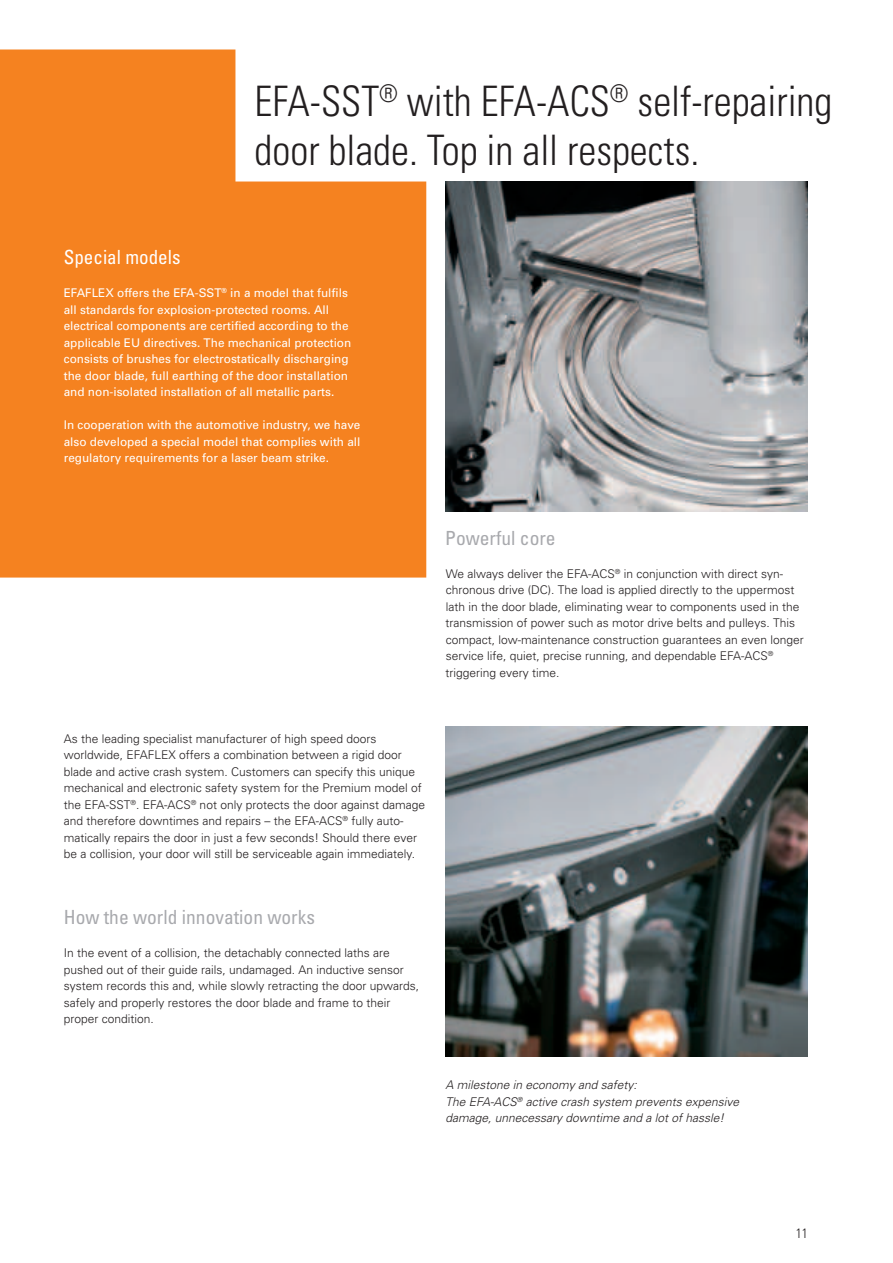
<style>
.page{position:relative;width:893px;height:1263px;background:#fff}
.page>*{position:absolute;margin:0;border:0;box-sizing:border-box;transform-origin:0 0}
.t1{font:300 condensed 42px/49.5px "Univers";color:#231f20;scale:.96 1}
.t2{font:condensed 19.5px "Univers";color:#a8a9ad}
.t3{font:condensed 19.5px "Univers";color:#fff}
.t4{font:300 condensed 13.5px "Univers";color:#231f20}
.t5{font:300 12px/16.5px "Univers";color:#231f20}
.t6{font:12px/16.5px "Univers";color:#fff}
.t7{font:italic 300 12px/16.5px "Univers";color:#231f20}
</style>
<div class="page">
<svg style="left:0;top:49px;width:426px;height:528px;background:#f69039"></svg>
<img style="left:445px;top:726px;width:363px;height:330px">
<img style="left:445px;top:182px;width:363px;height:329px">
<h1 class="t1" style="left:255px;top:79px;width:603px">EFA-SST<sup>®</sup> with EFA-ACS<sup>®</sup> self- repairing door blade. Top in all respects.</h1>
<h2 class="t3" style="left:64px;top:249px;width:118px">Special models</h2>
<p class="t6" style="left:64px;top:285px;width:289px">EFAFLEX offers the EFA-SST<sup>®</sup> in a model that fulfils all standards for explosion-protected rooms. All electrical components are certified according to the applicable EU directives. The mechanical protection consists of brushes for electrostatically discharging the door blade, full earthing of the door installation and non-isolated installation of all metallic parts.</p>
<p class="t6" style="left:64px;top:417px;width:298px;text-align:justify">In cooperation with the automotive industry, we have also developed a special model that complies with all regulatory requirements for a laser beam strike.</p>
<h2 class="t2" style="left:445px;top:530px;width:112px">Powerful core</h2>
<p class="t5" style="left:446px;top:566px;width:360px">We always deliver the EFA-ACS<sup>®</sup> in conjunction with direct syn&shy;chronous drive (DC). The load is applied directly to the uppermost lath in the door blade, eliminating wear to components used in the transmission of power such as motor drive belts and pulleys. This compact, low-maintenance construction guarantees an even longer service life, quiet, precise running, and dependable EFA-ACS<sup>® </sup>triggering every time.</p>
<p class="t5" style="left:64px;top:731px;width:363px">As the leading specialist manufacturer of high speed doors worldwide, EFAFLEX offers a combination between a rigid door blade and active crash system. Customers can specify this unique mechanical and electronic safety system for the Premium model of the EFA-SST<sup>®</sup>. EFA-ACS<sup>®</sup> not only protects the door against damage and therefore downtimes and repairs – the EFA-ACS<sup>®</sup> fully auto&shy;matically repairs the door in just a few seconds! Should there ever be a collision, your door will still be serviceable again immediately.</p>
<h2 class="t2" style="left:64px;top:909px;width:253px">How the world innovation works</h2>
<p class="t5" style="left:64px;top:946px;width:357px">In the event of a collision, the detachably connected laths are pushed out of their guide rails, undamaged. An inductive sensor system records this and, while slowly retracting the door upwards, safely and properly restores the door blade and frame to their proper condition.</p>
<p class="t7" style="left:445px;top:1077px;width:298px">A milestone in economy and safety:<br>The EFA-ACS<sup>®</sup> active crash system prevents expensive damage, unnecessary downtime and a lot of hassle!</p>
<p class="t4" style="left:796px;top:1228px;width:14px">11</p>
</div>
